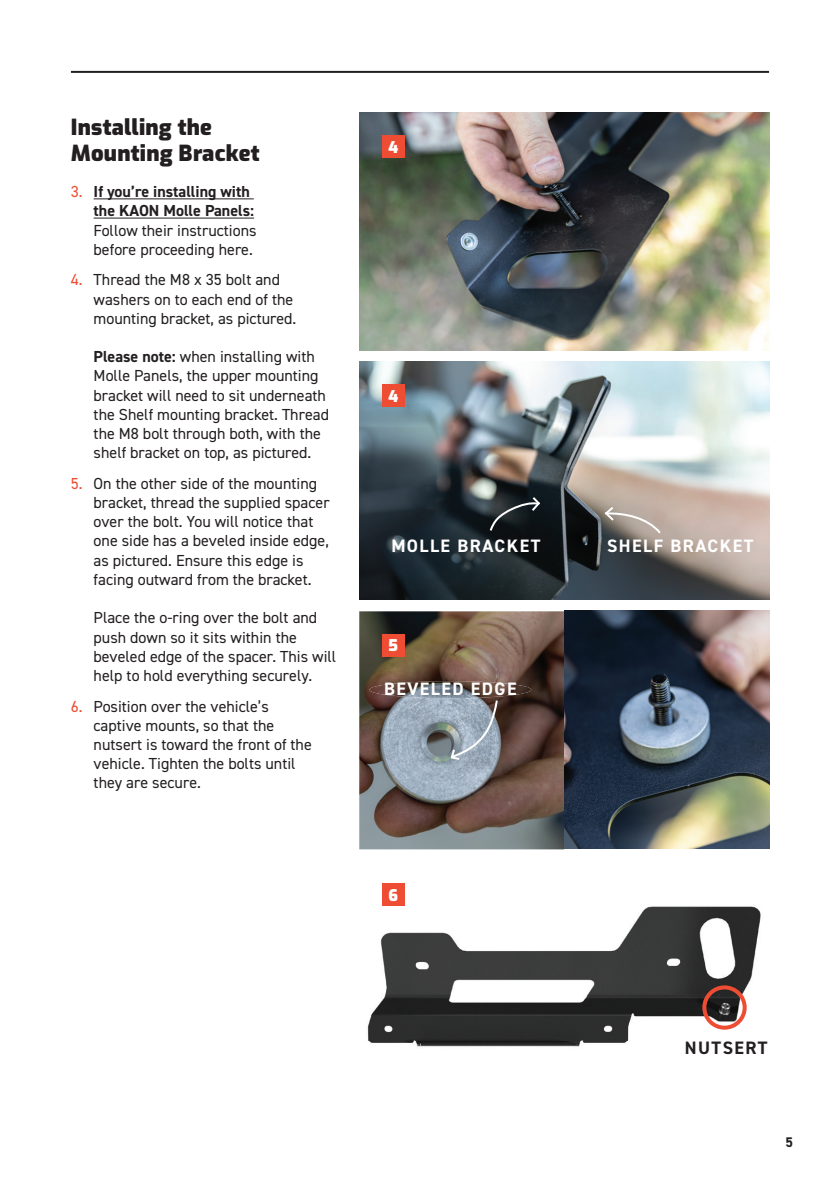
<style>
.page{position:relative;width:840px;height:1191px;background:#fff}
.page>*{position:absolute;margin:0;border:0;box-sizing:border-box;transform-origin:0 0}
.t1{font:900 22px/26.4px "Exo";letter-spacing:.01em;color:#231f20}
.t2{font:700 18px "DIN2014";letter-spacing:.08em;color:#fff}
.t3{font:700 18px "DIN2014";letter-spacing:.08em;color:#231f20}
.t4{font:16px/19.2px "DIN2014";color:#231f20}
.t5{font:700 16px/19.2px "DIN2014";color:#231f20;text-align:right}
.t6{font:900 16px "Exo";color:#fff}
.t7{font:700 14px "DIN2014";color:#231f20}
.s1{font-weight:400;color:#ef4d33}
.s2{color:#ef4d33}
.s3{font-weight:700}
</style>
<div class="page">
<hr style="left:71px;top:71px;width:697px;height:2px;background:#231f20">
<img style="left:359px;top:611px;width:409px;height:238px">
<svg style="left:448px;top:698px;width:51px;height:63px;background:#9ba7b2"></svg>
<img style="left:369px;top:681px;width:162px;height:17px">
<img style="left:367px;top:883px;width:394px;height:164px">
<hr style="left:94px;top:198px;width:160px;height:1px;background:#231f20">
<hr style="left:94px;top:218px;width:160px;height:1px;background:#231f20">
<img style="left:359px;top:112px;width:409px;height:238px">
<img style="left:359px;top:361px;width:409px;height:238px">
<div style="left:382px;top:135px;width:22px;height:23px;background:#ef4d33"></div>
<div style="left:382px;top:634px;width:22px;height:22px;background:#ef4d33"></div>
<div style="left:382px;top:883px;width:22px;height:23px;background:#ef4d33"></div>
<div style="left:382px;top:384px;width:22px;height:23px;background:#ef4d33"></div>
<svg style="left:488px;top:495px;width:54px;height:38px;background:#2a3033"></svg>
<svg style="left:602px;top:505px;width:60px;height:30px;background:#aa9f96"></svg>
<div style="left:702px;top:985px;width:44px;height:44px;border:4px solid #ef4d33;border-radius:50%"></div>
<h1 class="t1" style="left:71px;top:112px;width:190px">Installing the<br>Mounting Bracket</h1>
<p class="t5" style="left:71px;top:182px;width:184px"><span class="s1">3.</span> If you’re installing with the KAON Molle Panels:</p>
<p class="t4" style="left:94px;top:220px;width:164px">Follow their instructions before proceeding here.</p>
<p class="t4" style="left:94px;top:270px;width:204px;text-indent:-23px"><span class="s2">4.</span> Thread the M8 x 35 bolt and washers on to each end of the mounting bracket, as pictured.</p>
<p class="t4" style="left:94px;top:347px;width:237px"><span class="s3">Please note:</span> when installing with Molle Panels, the upper mounting bracket will need to sit underneath the Shelf mounting bracket. Thread the M8 bolt through both, with the shelf bracket on top, as pictured.</p>
<p class="t4" style="left:94px;top:473px;width:237px;text-indent:-23px"><span class="s2">5.</span> On the other side of the mounting bracket, thread the supplied spacer over the bolt. You will notice that one side has a beveled inside edge, as pictured. Ensure this edge is facing outward from the bracket.</p>
<p class="t4" style="left:94px;top:608px;width:244px">Place the o-ring over the bolt and push down so it sits within the beveled edge of the spacer. This will help to hold everything securely.</p>
<p class="t4" style="left:94px;top:696px;width:219px;text-indent:-23px"><span class="s2">6.</span> Position over the vehicle’s captive mounts, so that the nutsert is toward the front of the vehicle. Tighten the bolts until they are secure.</p>
<p class="t6" style="left:388px;top:135px;width:12px">4</p>
<p class="t6" style="left:388px;top:384px;width:12px">4</p>
<p class="t2" style="left:391px;top:534px;width:150px">MOLLE BRACKET</p>
<p class="t2" style="left:606px;top:533px;width:148px">SHELF BRACKET</p>
<p class="t6" style="left:388px;top:634px;width:11px">5</p>
<p class="t2" style="left:384px;top:677px;width:134px">BEVELED EDGE</p>
<p class="t6" style="left:388px;top:883px;width:11px">6</p>
<p class="t3" style="left:684px;top:1036px;width:84px">NUTSERT</p>
<p class="t7" style="left:785px;top:1132px;width:9px">5</p>
</div>
